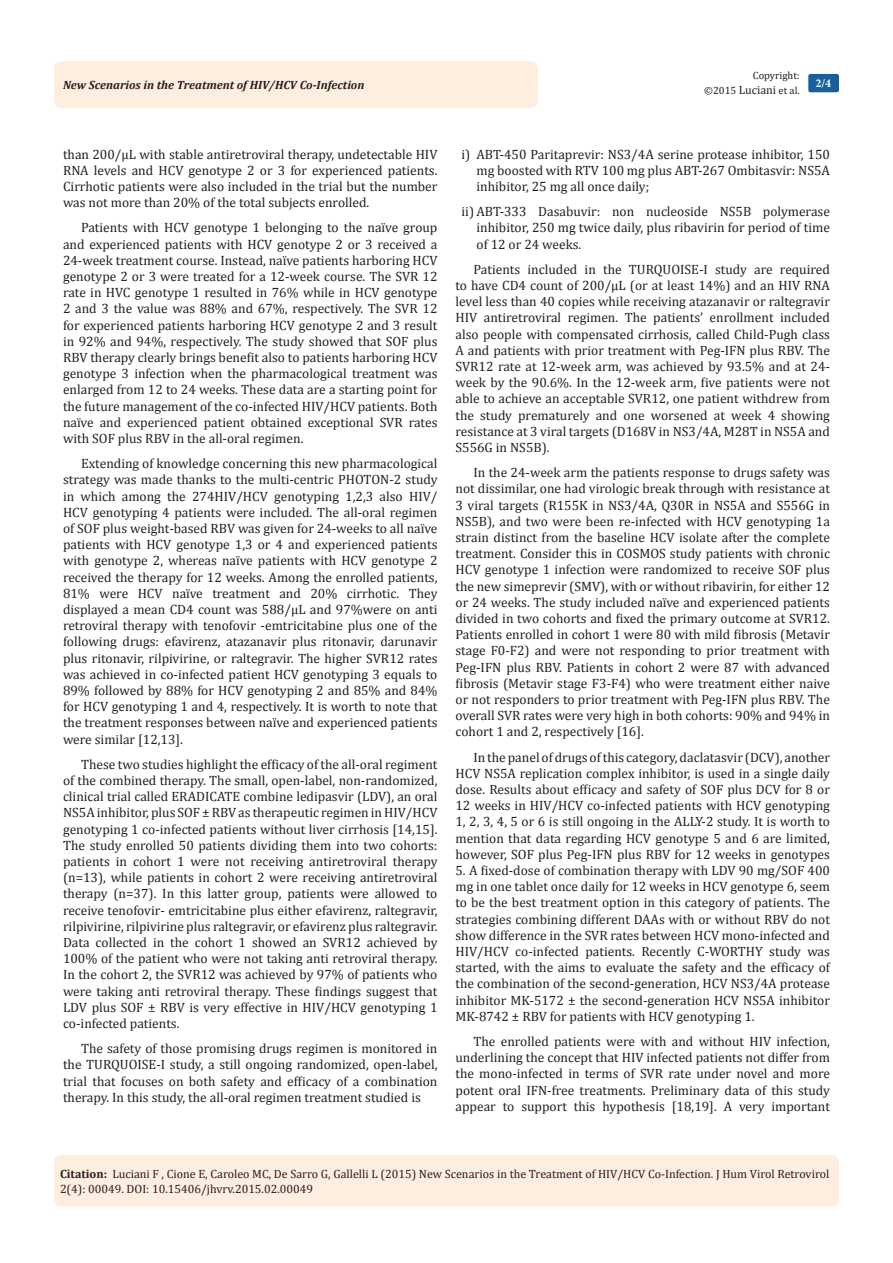
<style>
.page{position:relative;width:893px;height:1263px;background:#fff}
.page>*{position:absolute;margin:0;border:0;box-sizing:border-box;transform-origin:0 0}
.t1{font:13.5px/16.2px "Cambria";color:#231f20;text-align:justify}
.Citation{font:12px/14.4px "Cambria";color:#231f20}
.t2{font:italic 700 12px "Cambria";color:#231f20}
.t3{font:700 12px "Minion Pro";color:#fff}
.t4{font:10.5px "Cambria";color:#231f20}
.s1{font-size:12px}
.s2{font-weight:700}
</style>
<div class="page">
<div style="left:54px;top:61px;width:484px;height:47px;background:#feeee0;border-radius:8px"></div>
<div style="left:808px;top:74px;width:31px;height:18px;background:#18609d;border-radius:2px"></div>
<div style="left:54px;top:1155px;width:785px;height:51px;background:#feeee0;border-radius:7px"></div>
<p class="t4" style="left:753px;top:69px;width:48px">Copyright:</p>
<p class="t4" style="left:704px;top:84px;width:97px">©2015 <span class="s1">Luciani</span> et al.</p>
<p class="t2" style="left:63px;top:77px;width:303px">New Scenarios in the Treatment of HIV/HCV Co-Infection</p>
<p class="t3" style="left:815px;top:75px;width:17px">2/4</p>
<p class="t1" style="left:63px;top:146px;width:376px">than 200/µL with stable antiretroviral therapy, undetectable HIV RNA levels and HCV genotype 2 or 3 for experienced patients.<br>Cirrhotic patients were also included in the trial but the number was not more than 20% of the total subjects enrolled.</p>
<p class="t1" style="left:63px;top:220px;width:376px;text-indent:18px">Patients with HCV genotype 1 belonging to the naïve group and experienced patients with HCV genotype 2 or 3 received a 24-week treatment course. Instead, naïve patients harboring HCV genotype 2 or 3 were treated for a 12-week course. The SVR 12 rate in HVC genotype 1 resulted in 76% while in HCV genotype 2 and 3 the value was 88% and 67%, respectively. The SVR 12 for experienced patients harboring HCV genotype 2 and 3 result in 92% and 94%, respectively. The study showed that SOF plus RBV therapy clearly brings benefit also to patients harboring HCV genotype 3 infection when the pharmacological treatment was enlarged from 12 to 24 weeks. These data are a starting point for the future management of the co-infected HIV/HCV patients. Both naïve and experienced patient obtained exceptional SVR rates with SOF plus RBV in the all-oral regimen.</p>
<p class="t1" style="left:63px;top:455px;width:376px;text-indent:18px">Extending of knowledge concerning this new pharmacological strategy was made thanks to the multi-centric PHOTON-2 study in which among the 274HIV/HCV genotyping 1,2,3 also HIV/ HCV genotyping 4 patients were included. The all-oral regimen of SOF plus weight-based RBV was given for 24-weeks to all naïve patients with HCV genotype 1,3 or 4 and experienced patients with genotype 2, whereas naïve patients with HCV genotype 2 received the therapy for 12 weeks. Among the enrolled patients, 81% were HCV naïve treatment and 20% cirrhotic. They displayed a mean CD4 count was 588/µL and 97%were on anti retroviral therapy with tenofovir -emtricitabine plus one of the following drugs: efavirenz, atazanavir plus ritonavir, darunavir plus ritonavir, rilpivirine, or raltegravir. The higher SVR12 rates was achieved in co-infected patient HCV genotyping 3 equals to 89% followed by 88% for HCV genotyping 2 and 85% and 84% for HCV genotyping 1 and 4, respectively. It is worth to note that the treatment responses between naïve and experienced patients were similar [12,13].</p>
<p class="t1" style="left:63px;top:756px;width:376px;text-indent:18px">These two studies highlight the efficacy of the all-oral regiment of the combined therapy. The small, open-label, non-randomized, clinical trial called ERADICATE combine ledipasvir (LDV), an oral NS5A inhibitor, plus SOF ± RBV as therapeutic regimen in HIV/HCV genotyping 1 co-infected patients without liver cirrhosis [14,15].<br>The study enrolled 50 patients dividing them into two cohorts: patients in cohort 1 were not receiving antiretroviral therapy (n=13), while patients in cohort 2 were receiving antiretroviral therapy (n=37). In this latter group, patients were allowed to receive tenofovir- emtricitabine plus either efavirenz, raltegravir, rilpivirine, rilpivirine plus raltegravir, or efavirenz plus raltegravir.<br>Data collected in the cohort 1 showed an SVR12 achieved by 100% of the patient who were not taking anti retroviral therapy.<br>In the cohort 2, the SVR12 was achieved by 97% of patients who were taking anti retroviral therapy. These findings suggest that LDV plus SOF ± RBV is very effective in HIV/HCV genotyping 1 co-infected patients.</p>
<p class="t1" style="left:63px;top:1040px;width:376px;text-indent:18px">The safety of those promising drugs regimen is monitored in the TURQUOISE-I study, a still ongoing randomized, open-label, trial that focuses on both safety and efficacy of a combination therapy. In this study, the all-oral regimen treatment studied is</p>
<p class="t1" style="left:476px;top:146px;width:355px;text-indent:-15px">i) ABT-450 Paritaprevir: NS3/4A serine protease inhibitor, 150 mg boosted with RTV 100 mg plus ABT-267 Ombitasvir: NS5A inhibitor, 25 mg all once daily;</p>
<p class="t1" style="left:476px;top:203px;width:355px;text-indent:-15px">ii) ABT-333 Dasabuvir: non nucleoside NS5B polymerase inhibitor, 250 mg twice daily, plus ribavirin for period of time of 12 or 24 weeks.</p>
<p class="t1" style="left:455px;top:261px;width:376px;text-indent:18px">Patients included in the TURQUOISE-I study are required to have CD4 count of 200/µL (or at least 14%) and an HIV RNA level less than 40 copies while receiving atazanavir or raltegravir HIV antiretroviral regimen. The patients’ enrollment included also people with compensated cirrhosis, called Child-Pugh class A and patients with prior treatment with Peg-IFN plus RBV. The SVR12 rate at 12-week arm, was achieved by 93.5% and at 24- week by the 90.6%. In the 12-week arm, five patients were not able to achieve an acceptable SVR12, one patient withdrew from the study prematurely and one worsened at week 4 showing resistance at 3 viral targets (D168V in NS3/4A, M28T in NS5A and S556G in NS5B).</p>
<p class="t1" style="left:455px;top:464px;width:376px;text-indent:18px">In the 24-week arm the patients response to drugs safety was not dissimilar, one had virologic break through with resistance at 3 viral targets (R155K in NS3/4A, Q30R in NS5A and S556G in NS5B), and two were been re-infected with HCV genotyping 1a strain distinct from the baseline HCV isolate after the complete treatment. Consider this in COSMOS study patients with chronic HCV genotype 1 infection were randomized to receive SOF plus the new simeprevir (SMV), with or without ribavirin, for either 12 or 24 weeks. The study included naïve and experienced patients divided in two cohorts and fixed the primary outcome at SVR12.<br>Patients enrolled in cohort 1 were 80 with mild fibrosis (Metavir stage F0-F2) and were not responding to prior treatment with Peg-IFN plus RBV. Patients in cohort 2 were 87 with advanced fibrosis (Metavir stage F3-F4) who were treatment either naive or not responders to prior treatment with Peg-IFN plus RBV. The overall SVR rates were very high in both cohorts: 90% and 94% in cohort 1 and 2, respectively [16].</p>
<p class="t1" style="left:455px;top:749px;width:376px;text-indent:18px">In the panel of drugs of this category, daclatasvir (DCV), another HCV NS5A replication complex inhibitor, is used in a single daily dose. Results about efficacy and safety of SOF plus DCV for 8 or 12 weeks in HIV/HCV co-infected patients with HCV genotyping 1, 2, 3, 4, 5 or 6 is still ongoing in the ALLY-2 study. It is worth to mention that data regarding HCV genotype 5 and 6 are limited, however, SOF plus Peg-IFN plus RBV for 12 weeks in genotypes</p>
<p class="t1" style="left:455px;top:862px;width:376px">5. A fixed-dose of combination therapy with LDV 90 mg/SOF 400 mg in one tablet once daily for 12 weeks in HCV genotype 6, seem to be the best treatment option in this category of patients. The strategies combining different DAAs with or without RBV do not show difference in the SVR rates between HCV mono-infected and HIV/HCV co-infected patients. Recently C-WORTHY study was started, with the aims to evaluate the safety and the efficacy of the combination of the second-generation, HCV NS3/4A protease inhibitor MK-5172 ± the second-generation HCV NS5A inhibitor MK-8742 ± RBV for patients with HCV genotyping 1.</p>
<p class="t1" style="left:455px;top:1033px;width:376px;text-indent:18px">The enrolled patients were with and without HIV infection, underlining the concept that HIV infected patients not differ from the mono-infected in terms of SVR rate under novel and more potent oral IFN-free treatments. Preliminary data of this study appear to support this hypothesis [18,19]. A very important</p>
<p class="Citation" style="left:60px;top:1167px;width:771px"><span class="s2">Citation:</span> Luciani F , Cione E, Caroleo MC, De Sarro G, Gallelli L (2015) New Scenarios in the Treatment of HIV/HCV Co-Infection. J Hum Virol Retrovirol<br>2(4): 00049. DOI: 10.15406/jhvrv.2015.02.00049</p>
</div>
